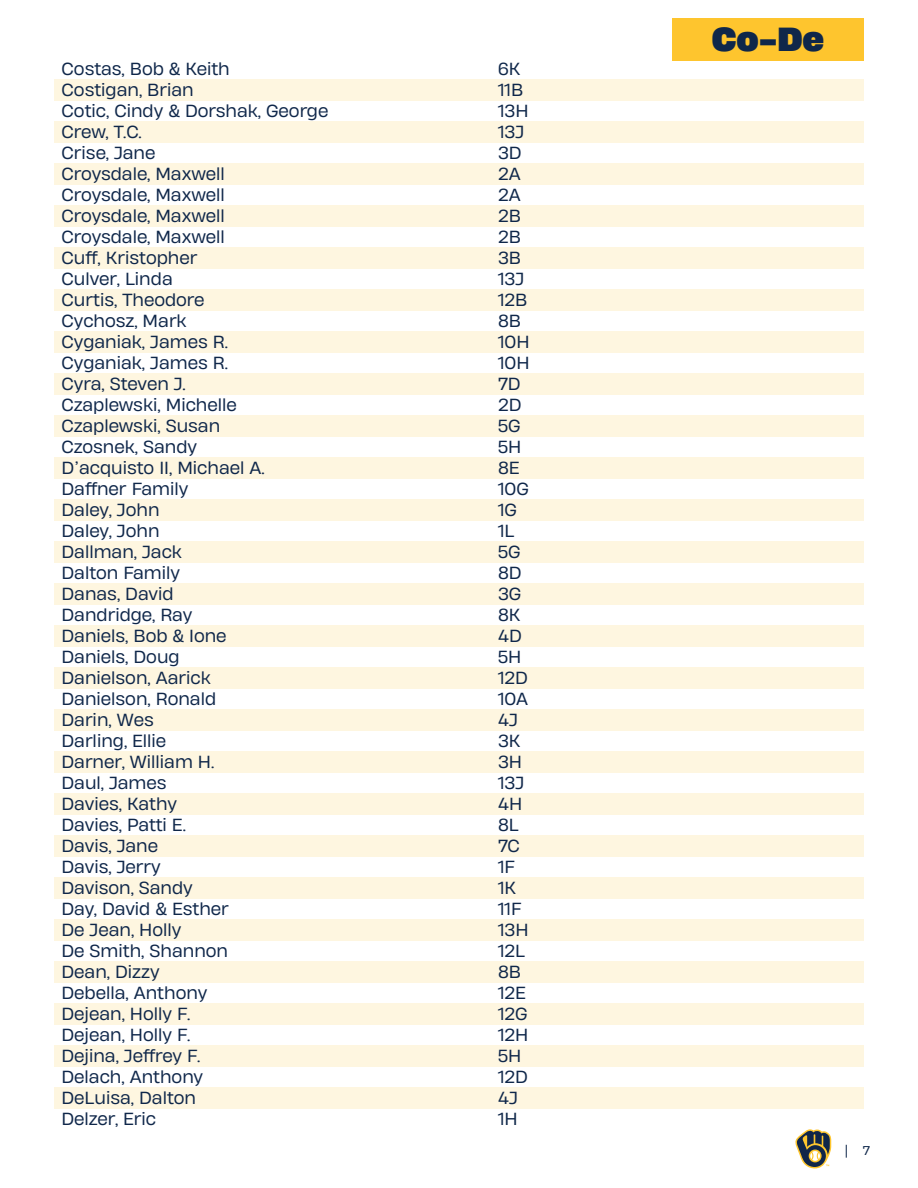
<style>
.page{position:relative;width:918px;height:1188px;background:#fff}
.page>*{position:absolute;margin:0;border:0;box-sizing:border-box;transform-origin:0 0}
.t1{font:800 31.35px "Heading Now 77";color:#0f274a}
.t2{font:16.5px "Heading Now 73";color:#0f274a}
.t3{font:15.6px "Heading Now 73";color:#0f274a;scale:.77 1}
.s1{font-size:12px}
</style>
<div class="page">
<div style="left:54px;top:79px;width:810px;height:22px;background:#fef6e0"></div>
<div style="left:54px;top:583px;width:810px;height:22px;background:#fef6e0"></div>
<div style="left:54px;top:331px;width:810px;height:22px;background:#fef6e0"></div>
<div style="left:54px;top:835px;width:810px;height:22px;background:#fef6e0"></div>
<div style="left:54px;top:121px;width:810px;height:22px;background:#fef6e0"></div>
<div style="left:54px;top:625px;width:810px;height:22px;background:#fef6e0"></div>
<div style="left:54px;top:373px;width:810px;height:22px;background:#fef6e0"></div>
<div style="left:54px;top:877px;width:810px;height:22px;background:#fef6e0"></div>
<div style="left:54px;top:163px;width:810px;height:22px;background:#fef6e0"></div>
<div style="left:54px;top:667px;width:810px;height:22px;background:#fef6e0"></div>
<div style="left:54px;top:415px;width:810px;height:22px;background:#fef6e0"></div>
<div style="left:54px;top:919px;width:810px;height:22px;background:#fef6e0"></div>
<div style="left:54px;top:205px;width:810px;height:22px;background:#fef6e0"></div>
<div style="left:54px;top:709px;width:810px;height:22px;background:#fef6e0"></div>
<div style="left:54px;top:457px;width:810px;height:22px;background:#fef6e0"></div>
<div style="left:54px;top:961px;width:810px;height:22px;background:#fef6e0"></div>
<div style="left:54px;top:247px;width:810px;height:22px;background:#fef6e0"></div>
<div style="left:54px;top:751px;width:810px;height:22px;background:#fef6e0"></div>
<div style="left:54px;top:499px;width:810px;height:22px;background:#fef6e0"></div>
<div style="left:54px;top:1003px;width:810px;height:22px;background:#fef6e0"></div>
<div style="left:54px;top:289px;width:810px;height:22px;background:#fef6e0"></div>
<div style="left:54px;top:793px;width:810px;height:22px;background:#fef6e0"></div>
<div style="left:54px;top:541px;width:810px;height:22px;background:#fef6e0"></div>
<div style="left:54px;top:1045px;width:810px;height:22px;background:#fef6e0"></div>
<div style="left:54px;top:1087px;width:810px;height:22px;background:#fef6e0"></div>
<div style="left:672px;top:18px;width:192px;height:42px;background:#fec52e"></div>
<svg style="left:795px;top:1129px;width:36px;height:39px"></svg>
<p class="t2" style="left:62px;top:57px;width:170px">Costas, Bob &amp; Keith</p>
<p class="t2" style="left:498px;top:57px;width:24px">6K</p>
<p class="t2" style="left:62px;top:78px;width:134px">Costigan, Brian</p>
<p class="t2" style="left:498px;top:78px;width:27px">11B</p>
<p class="t2" style="left:62px;top:99px;width:268px">Cotic, Cindy &amp; Dorshak, George</p>
<p class="t2" style="left:498px;top:99px;width:32px">13H</p>
<p class="t2" style="left:62px;top:120px;width:82px">Crew, T.C.</p>
<p class="t2" style="left:498px;top:120px;width:28px">13J</p>
<p class="t2" style="left:62px;top:141px;width:95px">Crise, Jane</p>
<p class="t2" style="left:498px;top:141px;width:25px">3D</p>
<p class="t2" style="left:62px;top:162px;width:165px">Croysdale, Maxwell</p>
<p class="t2" style="left:498px;top:162px;width:24px">2A</p>
<p class="t2" style="left:62px;top:183px;width:165px">Croysdale, Maxwell</p>
<p class="t2" style="left:498px;top:183px;width:24px">2A</p>
<p class="t2" style="left:62px;top:204px;width:165px">Croysdale, Maxwell</p>
<p class="t2" style="left:498px;top:204px;width:24px">2B</p>
<p class="t2" style="left:62px;top:225px;width:165px">Croysdale, Maxwell</p>
<p class="t2" style="left:498px;top:225px;width:24px">2B</p>
<p class="t2" style="left:62px;top:246px;width:137px">Cuff, Kristopher</p>
<p class="t2" style="left:498px;top:246px;width:24px">3B</p>
<p class="t2" style="left:62px;top:267px;width:113px">Culver, Linda</p>
<p class="t2" style="left:498px;top:267px;width:28px">13J</p>
<p class="t2" style="left:62px;top:288px;width:145px">Curtis, Theodore</p>
<p class="t2" style="left:498px;top:288px;width:31px">12B</p>
<p class="t2" style="left:62px;top:309px;width:127px">Cychosz, Mark</p>
<p class="t2" style="left:498px;top:309px;width:24px">8B</p>
<p class="t2" style="left:62px;top:330px;width:168px">Cyganiak, James R.</p>
<p class="t2" style="left:498px;top:330px;width:33px">10H</p>
<p class="t2" style="left:62px;top:351px;width:168px">Cyganiak, James R.</p>
<p class="t2" style="left:498px;top:351px;width:33px">10H</p>
<p class="t2" style="left:62px;top:372px;width:126px">Cyra, Steven J.</p>
<p class="t2" style="left:498px;top:372px;width:24px">7D</p>
<p class="t2" style="left:62px;top:393px;width:177px">Czaplewski, Michelle</p>
<p class="t2" style="left:498px;top:393px;width:25px">2D</p>
<p class="t2" style="left:62px;top:414px;width:160px">Czaplewski, Susan</p>
<p class="t2" style="left:498px;top:414px;width:24px">5G</p>
<p class="t2" style="left:62px;top:435px;width:137px">Czosnek, Sandy</p>
<p class="t2" style="left:498px;top:435px;width:25px">5H</p>
<p class="t2" style="left:62px;top:456px;width:205px">D’acquisto II, Michael A.</p>
<p class="t2" style="left:498px;top:456px;width:23px">8E</p>
<p class="t2" style="left:62px;top:477px;width:128px">Daffner Family</p>
<p class="t2" style="left:498px;top:477px;width:32px">10G</p>
<p class="t2" style="left:62px;top:498px;width:100px">Daley, John</p>
<p class="t2" style="left:498px;top:498px;width:20px">1G</p>
<p class="t2" style="left:62px;top:519px;width:100px">Daley, John</p>
<p class="t2" style="left:498px;top:519px;width:18px">1L</p>
<p class="t2" style="left:62px;top:540px;width:122px">Dallman, Jack</p>
<p class="t2" style="left:498px;top:540px;width:24px">5G</p>
<p class="t2" style="left:62px;top:561px;width:120px">Dalton Family</p>
<p class="t2" style="left:498px;top:561px;width:25px">8D</p>
<p class="t2" style="left:62px;top:582px;width:114px">Danas, David</p>
<p class="t2" style="left:498px;top:582px;width:25px">3G</p>
<p class="t2" style="left:62px;top:603px;width:132px">Dandridge, Ray</p>
<p class="t2" style="left:498px;top:603px;width:24px">8K</p>
<p class="t2" style="left:62px;top:624px;width:167px">Daniels, Bob &amp; Ione</p>
<p class="t2" style="left:498px;top:624px;width:25px">4D</p>
<p class="t2" style="left:62px;top:645px;width:120px">Daniels, Doug</p>
<p class="t2" style="left:498px;top:645px;width:25px">5H</p>
<p class="t2" style="left:62px;top:666px;width:151px">Danielson, Aarick</p>
<p class="t2" style="left:498px;top:666px;width:31px">12D</p>
<p class="t2" style="left:62px;top:687px;width:156px">Danielson, Ronald</p>
<p class="t2" style="left:498px;top:687px;width:31px">10A</p>
<p class="t2" style="left:62px;top:708px;width:94px">Darin, Wes</p>
<p class="t2" style="left:498px;top:708px;width:21px">4J</p>
<p class="t2" style="left:62px;top:729px;width:106px">Darling, Ellie</p>
<p class="t2" style="left:498px;top:729px;width:24px">3K</p>
<p class="t2" style="left:62px;top:750px;width:154px">Darner, William H.</p>
<p class="t2" style="left:498px;top:750px;width:26px">3H</p>
<p class="t2" style="left:62px;top:771px;width:107px">Daul, James</p>
<p class="t2" style="left:498px;top:771px;width:28px">13J</p>
<p class="t2" style="left:62px;top:792px;width:117px">Davies, Kathy</p>
<p class="t2" style="left:498px;top:792px;width:26px">4H</p>
<p class="t2" style="left:62px;top:813px;width:126px">Davies, Patti E.</p>
<p class="t2" style="left:498px;top:813px;width:22px">8L</p>
<p class="t2" style="left:62px;top:834px;width:98px">Davis, Jane</p>
<p class="t2" style="left:498px;top:834px;width:23px">7C</p>
<p class="t2" style="left:62px;top:855px;width:101px">Davis, Jerry</p>
<p class="t2" style="left:498px;top:855px;width:18px">1F</p>
<p class="t2" style="left:62px;top:876px;width:133px">Davison, Sandy</p>
<p class="t2" style="left:498px;top:876px;width:20px">1K</p>
<p class="t2" style="left:62px;top:897px;width:169px">Day, David &amp; Esther</p>
<p class="t2" style="left:498px;top:897px;width:25px">11F</p>
<p class="t2" style="left:62px;top:918px;width:121px">De Jean, Holly</p>
<p class="t2" style="left:498px;top:918px;width:32px">13H</p>
<p class="t2" style="left:62px;top:939px;width:168px">De Smith, Shannon</p>
<p class="t2" style="left:498px;top:939px;width:29px">12L</p>
<p class="t2" style="left:62px;top:960px;width:100px">Dean, Dizzy</p>
<p class="t2" style="left:498px;top:960px;width:24px">8B</p>
<p class="t2" style="left:62px;top:981px;width:147px">Debella, Anthony</p>
<p class="t2" style="left:498px;top:981px;width:29px">12E</p>
<p class="t2" style="left:62px;top:1002px;width:130px">Dejean, Holly F.</p>
<p class="t2" style="left:498px;top:1002px;width:31px">12G</p>
<p class="t2" style="left:62px;top:1023px;width:130px">Dejean, Holly F.</p>
<p class="t2" style="left:498px;top:1023px;width:32px">12H</p>
<p class="t2" style="left:62px;top:1044px;width:140px">Dejina, Jeffrey F.</p>
<p class="t2" style="left:498px;top:1044px;width:25px">5H</p>
<p class="t2" style="left:62px;top:1065px;width:143px">Delach, Anthony</p>
<p class="t2" style="left:498px;top:1065px;width:31px">12D</p>
<p class="t2" style="left:62px;top:1086px;width:136px">DeLuisa, Dalton</p>
<p class="t2" style="left:498px;top:1086px;width:21px">4J</p>
<p class="t2" style="left:62px;top:1107px;width:96px">Delzer, Eric</p>
<p class="t2" style="left:498px;top:1107px;width:21px">1H</p>
<p class="t1" style="left:712px;top:14px;width:114px">Co-De</p>
<p class="t3" style="left:845px;top:1140px;width:34px">| <span class="s1">7</span></p>
</div>
